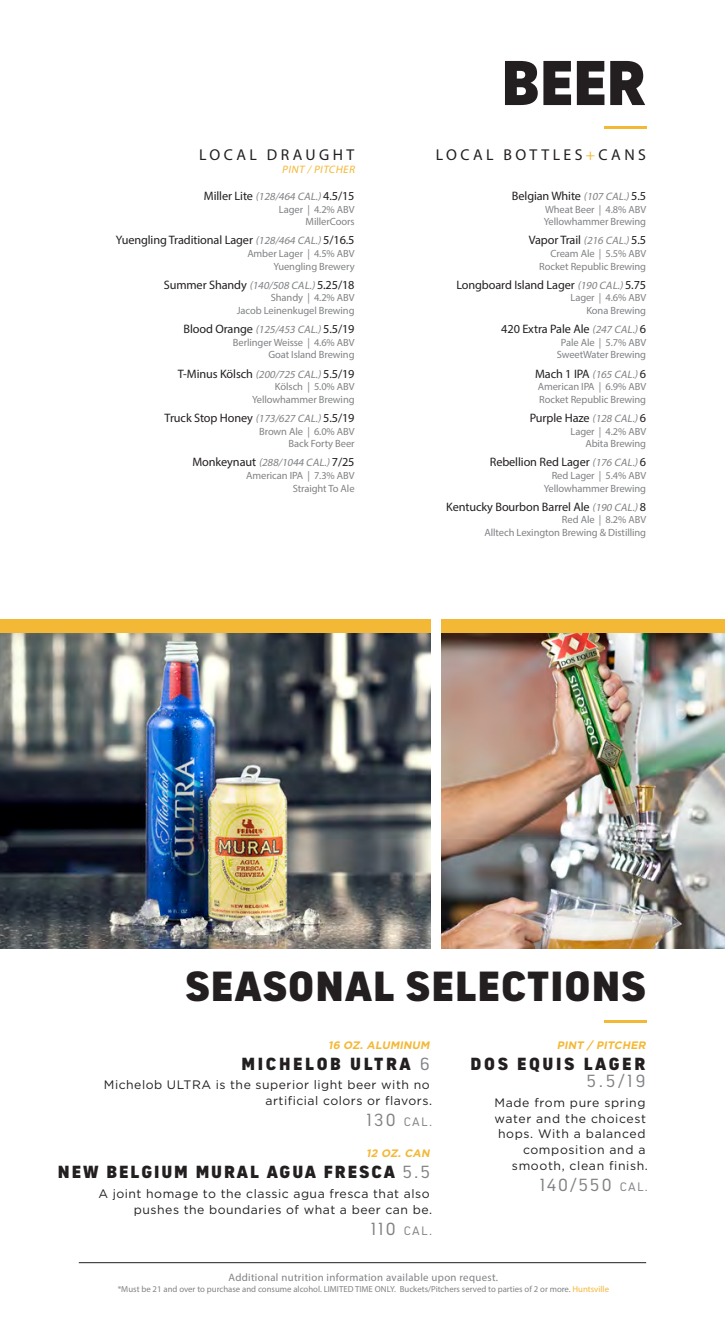
<style>
.page{position:relative;width:725px;height:1323px;background:#fff}
.page>*{position:absolute;margin:0;border:0;box-sizing:border-box;transform-origin:0 0}
.t1{font:900 63px "Shield Sans";color:#231f20}
.t2{font:900 42px "Shield Sans";letter-spacing:.025em;color:#231f20}
.t3{font:900 17.5px/17.5px "Shield Sans";letter-spacing:.15em;color:#231f20;text-align:right}
.t4{font:900 17.5px "Shield Sans";letter-spacing:.11em;color:#231f20}
.t5{font:17.5px "Shield Sans";letter-spacing:.1em;color:#808285}
.t6{font:15.75px "Myriad Pro";letter-spacing:.22em;color:#231f20}
.t7{font:12.25px "Myriad Pro";letter-spacing:-.01em;color:#231f20}
.t8{font:12.25px/15.8px "Gotham";letter-spacing:.04em;color:#231f20;text-align:right}
.t9{font:12.25px "Shield Sans";letter-spacing:.1em;color:#808285}
.t10{font:10.85px "Myriad Pro";letter-spacing:.03em;color:#808285}
.t11{font:italic 700 10.85px "Gotham";color:#f4b837}
.t12{font:italic 10.85px "Myriad Pro";color:#f4b837}
.t13{font:10.5px "Myriad Pro";letter-spacing:-.01em;color:#808285}
.t14{font:10.33px "Myriad Pro";letter-spacing:-.005em;color:#808285}
.t15{font:8.75px "Myriad Pro";color:#808285}
.s1{font-style:italic;font-size:10.85px;color:#808285}
.s2{font-size:10.5px}
.s3{font-size:10.33px}
.s4{color:#f4b837}
.s5{font-weight:400;color:#808285}
.s6{font-size:12.25px}
.s7{font-size:17.5px}
</style>
<div class="page">
<img style="left:0;top:633px;width:430px;height:315px">
<img style="left:441px;top:633px;width:283px;height:315px">
<div style="left:441px;top:619px;width:283px;height:14px;background:#f4b837"></div>
<div style="left:0;top:619px;width:430px;height:14px;background:#f4b837"></div>
<hr style="left:604px;top:1020px;width:42px;height:2px;background:#f4b837">
<hr style="left:604px;top:126px;width:42px;height:2px;background:#f4b837">
<hr style="left:79px;top:1262px;width:567px;height:1px;background:#231f20">
<p class="t6" style="left:199px;top:145px;width:157px">LOCAL DRAUGHT</p>
<p class="t12" style="left:282px;top:163px;width:76px">PINT / PITCHER</p>
<p class="t7" style="left:204px;top:188px;width:152px">Miller Lite <span class="s1">(128/464 CAL.)</span>4.5/15</p>
<p class="t14" style="left:279px;top:203px;width:77px"><span class="s2">Lager |</span> 4.2% ABV</p>
<p class="t13" style="left:305px;top:215px;width:50px">MillerCoors</p>
<p class="t7" style="left:116px;top:233px;width:240px">Yuengling Traditional Lager <span class="s1">(128/464 CAL.)</span>5/16.5</p>
<p class="t13" style="left:247px;top:247px;width:109px">Amber Lager | <span class="s3">4.5% ABV</span></p>
<p class="t13" style="left:273px;top:260px;width:83px">Yuengling Brewery</p>
<p class="t7" style="left:164px;top:277px;width:192px">Summer Shandy <span class="s1">(140/508 CAL.)</span>5.25/18</p>
<p class="t13" style="left:271px;top:291px;width:85px">Shandy | <span class="s3">4.2% ABV</span></p>
<p class="t13" style="left:237px;top:304px;width:119px">Jacob Leinenkugel Brewing</p>
<p class="t7" style="left:183px;top:322px;width:172px">Blood Orange <span class="s1">(125/453 CAL.)</span>5.5/19</p>
<p class="t13" style="left:233px;top:336px;width:123px">Berlinger Weisse | <span class="s3">4.6% ABV</span></p>
<p class="t13" style="left:268px;top:348px;width:88px">Goat Island Brewing</p>
<p class="t7" style="left:178px;top:366px;width:178px">T-Minus Kölsch <span class="s1">(200/725 CAL.)</span>5.5/19</p>
<p class="t13" style="left:275px;top:380px;width:81px">Kölsch | <span class="s3">5.0% ABV</span></p>
<p class="t13" style="left:252px;top:393px;width:104px">Yellowhammer Brewing</p>
<p class="t7" style="left:165px;top:410px;width:191px">Truck Stop Honey <span class="s1">(173/627 CAL.)</span>5.5/19</p>
<p class="t13" style="left:259px;top:425px;width:97px">Brown Ale | <span class="s3">6.0% ABV</span></p>
<p class="t13" style="left:288px;top:437px;width:68px">Back Forty Beer</p>
<p class="t7" style="left:192px;top:455px;width:164px">Monkeynaut <span class="s1">(288/1044 CAL.)</span>7/25</p>
<p class="t13" style="left:246px;top:469px;width:110px">American IPA | <span class="s3">7.3% ABV</span></p>
<p class="t13" style="left:293px;top:482px;width:63px">Straight To Ale</p>
<p class="t1" style="left:501px;top:43px;width:146px">BEER</p>
<p class="t6" style="left:435px;top:145px;width:212px">LOCAL BOTTLES<span class="s4">+</span>CANS</p>
<p class="t7" style="left:512px;top:188px;width:136px">Belgian White <span class="s1">(107 CAL.)</span>5.5</p>
<p class="t13" style="left:545px;top:203px;width:102px">Wheat Beer | <span class="s3">4.8% ABV</span></p>
<p class="t13" style="left:543px;top:215px;width:104px">Yellowhammer Brewing</p>
<p class="t7" style="left:528px;top:233px;width:119px">Vapor Trail <span class="s1">(216 CAL.)</span>5.5</p>
<p class="t13" style="left:550px;top:247px;width:97px">Cream Ale | <span class="s3">5.5% ABV</span></p>
<p class="t13" style="left:539px;top:260px;width:108px">Rocket Republic Brewing</p>
<p class="t7" style="left:456px;top:277px;width:191px">Longboard Island Lager <span class="s1">(190 CAL.)</span>5.75</p>
<p class="t14" style="left:570px;top:292px;width:77px"><span class="s2">Lager |</span> 4.6% ABV</p>
<p class="t13" style="left:586px;top:304px;width:61px">Kona Brewing</p>
<p class="t7" style="left:501px;top:322px;width:146px">420 Extra Pale Ale <span class="s1">(247 CAL.)</span>6</p>
<p class="t13" style="left:560px;top:336px;width:87px">Pale Ale | <span class="s3">5.7% ABV</span></p>
<p class="t13" style="left:556px;top:348px;width:91px">SweetWater Brewing</p>
<p class="t7" style="left:535px;top:366px;width:113px">M a c h 1 I PA <span class="s1">(165 CAL.)</span>6</p>
<p class="t13" style="left:537px;top:380px;width:110px">American IPA | <span class="s3">6.9% ABV</span></p>
<p class="t13" style="left:539px;top:393px;width:108px">Rocket Republic Brewing</p>
<p class="t7" style="left:529px;top:410px;width:118px">Purple Haze <span class="s1">(128 CAL.)</span>6</p>
<p class="t14" style="left:570px;top:425px;width:77px"><span class="s2">Lager |</span> 4.2% ABV</p>
<p class="t13" style="left:585px;top:437px;width:62px">Abita Brewing</p>
<p class="t7" style="left:489px;top:455px;width:158px">Rebellion Red Lager <span class="s1">(176 CAL.)</span>6</p>
<p class="t13" style="left:551px;top:469px;width:96px">Red Lager | <span class="s3">5.4% ABV</span></p>
<p class="t13" style="left:543px;top:482px;width:104px">Yellowhammer Brewing</p>
<p class="t7" style="left:446px;top:499px;width:201px">Kentucky Bourbon Barrel Ale <span class="s1">(190 CAL.)</span>8</p>
<p class="t13" style="left:562px;top:513px;width:86px">Red Ale | <span class="s3">8.2% ABV</span></p>
<p class="t13" style="left:484px;top:526px;width:163px">Alltech Lexington Brewing &amp; Distilling</p>
<p class="t2" style="left:185px;top:960px;width:462px">SEASONAL SELECTIONS</p>
<p class="t11" style="left:556px;top:1038px;width:93px">PINT / PITCHER</p>
<p class="t3" style="left:470px;top:1054px;width:176px">DOS EQUIS LAGER<br><span class="s5">5.5/19</span></p>
<p class="t8" style="left:494px;top:1094px;width:155px">Made from pure spring water and the choicest hops. With a balanced composition and a smooth, clean finish.</p>
<p class="t5" style="left:539px;top:1174px;width:110px">140/550 <span class="s6">CAL.</span></p>
<p class="t11" style="left:328px;top:1038px;width:106px">16 OZ. ALUMINUM</p>
<p class="t3" style="left:241px;top:1054px;width:190px">MICHELOB ULTRA <span class="s5">6</span></p>
<p class="t8" style="left:104px;top:1077px;width:329px">Michelob ULTRA is the superior light beer with no artificial colors or flavors.</p>
<p class="t9" style="left:366px;top:1115px;width:67px"><span class="s7">130</span> CAL.</p>
<p class="t11" style="left:366px;top:1146px;width:67px">12 OZ. CAN</p>
<p class="t4" style="left:58px;top:1161px;width:373px">NEW BELGIUM MURAL AGUA FRESCA <span class="s5">5.5</span></p>
<p class="t8" style="left:98px;top:1185px;width:335px">A joint homage to the classic agua fresca that also pushes the boundaries of what a beer can be.</p>
<p class="t9" style="left:371px;top:1223px;width:63px"><span class="s7">110</span> CAL.</p>
<p class="t10" style="left:228px;top:1271px;width:271px">Additional nutrition information available upon request.</p>
<p class="t15" style="left:118px;top:1283px;width:493px">*Must be 21 and over to purchase and consume alcohol. LIMITED TIME ONLY. Buckets/Pitchers served to parties of 2 or more. <span class="s4">Huntsville</span></p>
</div>
